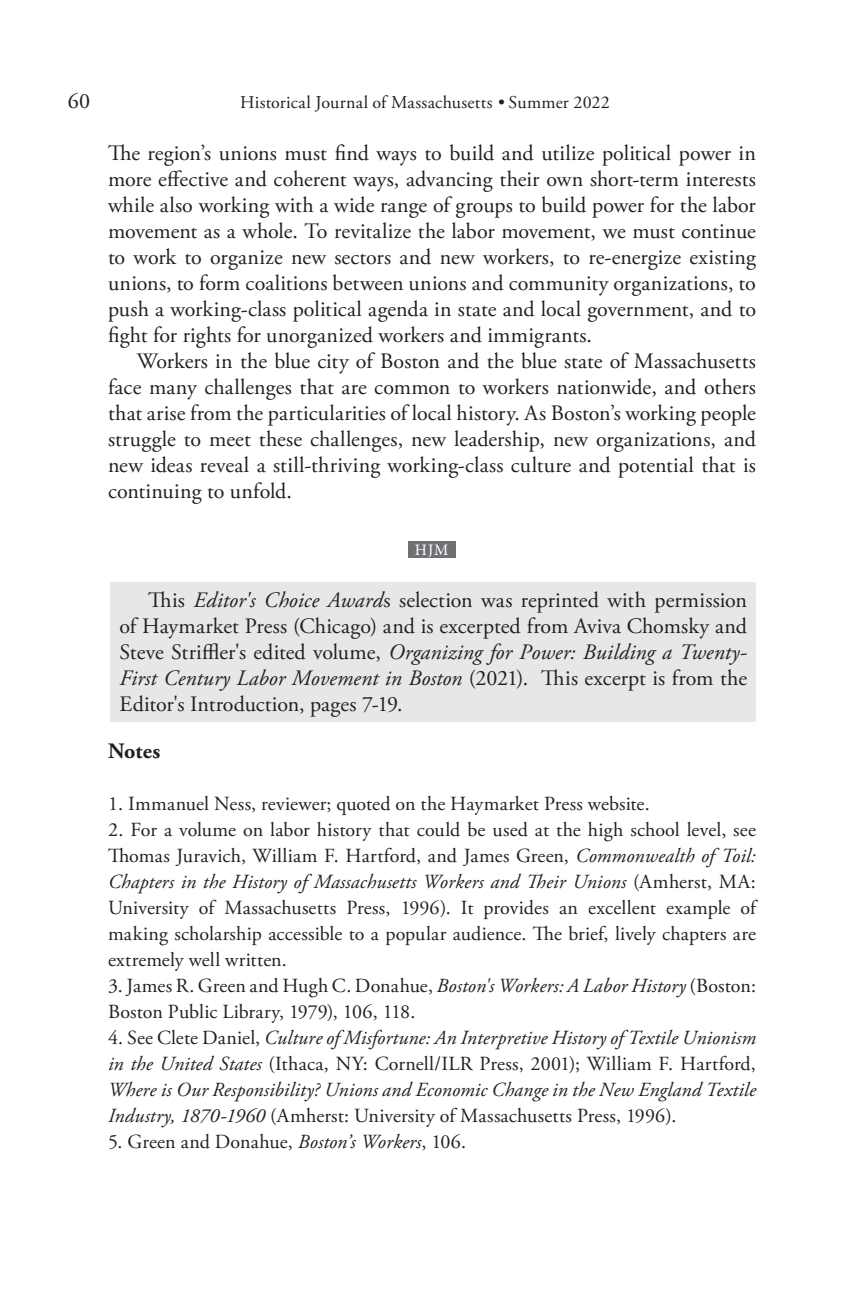
<style>
.page{position:relative;width:864px;height:1296px;background:#fff}
.page>*{position:absolute;margin:0;border:0;box-sizing:border-box;transform-origin:0 0}
.t1{font:22px/26px "Adobe Garamond Pro";color:#231f20;text-align:justify}
.t2{font:700 22px "Adobe Garamond Pro";color:#231f20}
.Endnote_Text{font:20px/26px "Adobe Garamond Pro";letter-spacing:-.005em;color:#231f20;text-align:justify}
.t3{font:italic 20px/26px "Adobe Garamond Pro";letter-spacing:.005em;color:#231f20;text-align:justify}
.Endnote_text{font:20px "Adobe Garamond Pro";color:#231f20}
.t4{font:18px "Adobe Garamond Pro";letter-spacing:.015em;color:#231f20}
.t5{font:16px "Minion Pro";color:#fff}
.s1{font-style:italic}
.s2{font-style:normal}
</style>
<div class="page">
<div style="left:408px;top:542px;width:48px;height:16px;background:#6f7073"></div>
<div style="left:110px;top:582px;width:646px;height:140px;background:#e6e7e9"></div>
<p class="t1" style="left:68px;top:89px;width:24px">60</p>
<p class="t4" style="left:240px;top:91px;width:371px">Historical Journal of Massachusetts <span class="s1">•</span> Summer 2022</p>
<p class="t1" style="left:108px;top:141px;width:650px">The region’s unions must find ways to build and utilize political power in more effective and coherent ways, advancing their own short-term interests while also working with a wide range of groups to build power for the labor movement as a whole. To revitalize the labor movement, we must continue to work to organize new sectors and new workers, to re-energize existing unions, to form coalitions between unions and community organizations, to push a working-class political agenda in state and local government, and to fight for rights for unorganized workers and immigrants.</p>
<p class="t1" style="left:108px;top:349px;width:650px;text-indent:29px">Workers in the blue city of Boston and the blue state of Massachusetts face many challenges that are common to workers nationwide, and others that arise from the particularities of local history. As Boston’s working people struggle to meet these challenges, new leadership, new organizations, and new ideas reveal a still-thriving working-class culture and potential that is continuing to unfold.</p>
<p class="t5" style="left:415px;top:539px;width:35px">HJM</p>
<p class="t1" style="left:119px;top:588px;width:629px;text-indent:29px">This <span class="s1">Editor's Choice Award</span>s selection was reprinted with permission of Haymarket Press (Chicago) and is excerpted from Aviva Chomsky and Steve Striffler's edited volume, <span class="s1">Organizing for Power: Building a Twenty-First Century Labor Movement in Boston</span> (2021). This excerpt is from the Editor's Introduction, pages 7-19.</p>
<p class="t2" style="left:108px;top:738px;width:54px">Notes</p>
<p class="Endnote_text" style="left:108px;top:792px;width:543px">1. Immanuel Ness, reviewer; quoted on the Haymarket Press website.</p>
<p class="Endnote_Text" style="left:108px;top:817px;width:652px">2. For a volume on labor history that could be used at the high school level, see Thomas Juravich, William F. Hartford, and James Green, <span class="s1">Commonwealth of Toil:<br>Chapters in the History of Massachusetts Workers and Their Unions</span> (Amherst, MA:<br>University of Massachusetts Press, 1996). It provides an excellent example of making scholarship accessible to a popular audience. The brief, lively chapters are extremely well written.</p>
<p class="Endnote_Text" style="left:108px;top:973px;width:650px">3. James R. Green and Hugh C. Donahue, <span class="s1">Boston's Workers: A Labor History</span> (Boston:<br>Boston Public Library, 1979), 106, 118.</p>
<p class="t3" style="left:108px;top:1025px;width:650px"><span class="s2">4. See Clete Daniel,</span> Culture of Misfortune: An Interpretive History of Textile Unionism in the United States <span class="s2">(Ithaca, NY: Cornell/ILR Press, 2001); William F. Hartford, </span>Where is Our Responsibility? Unions and Economic Change in the New England Textile Industry, 1870-1960 <span class="s2">(Amherst: University of Massachusetts Press, 1996).</span></p>
<p class="Endnote_Text" style="left:108px;top:1129px;width:360px">5. Green and Donahue, <span class="s1">Boston’s Workers</span>, 106.</p>
</div>
